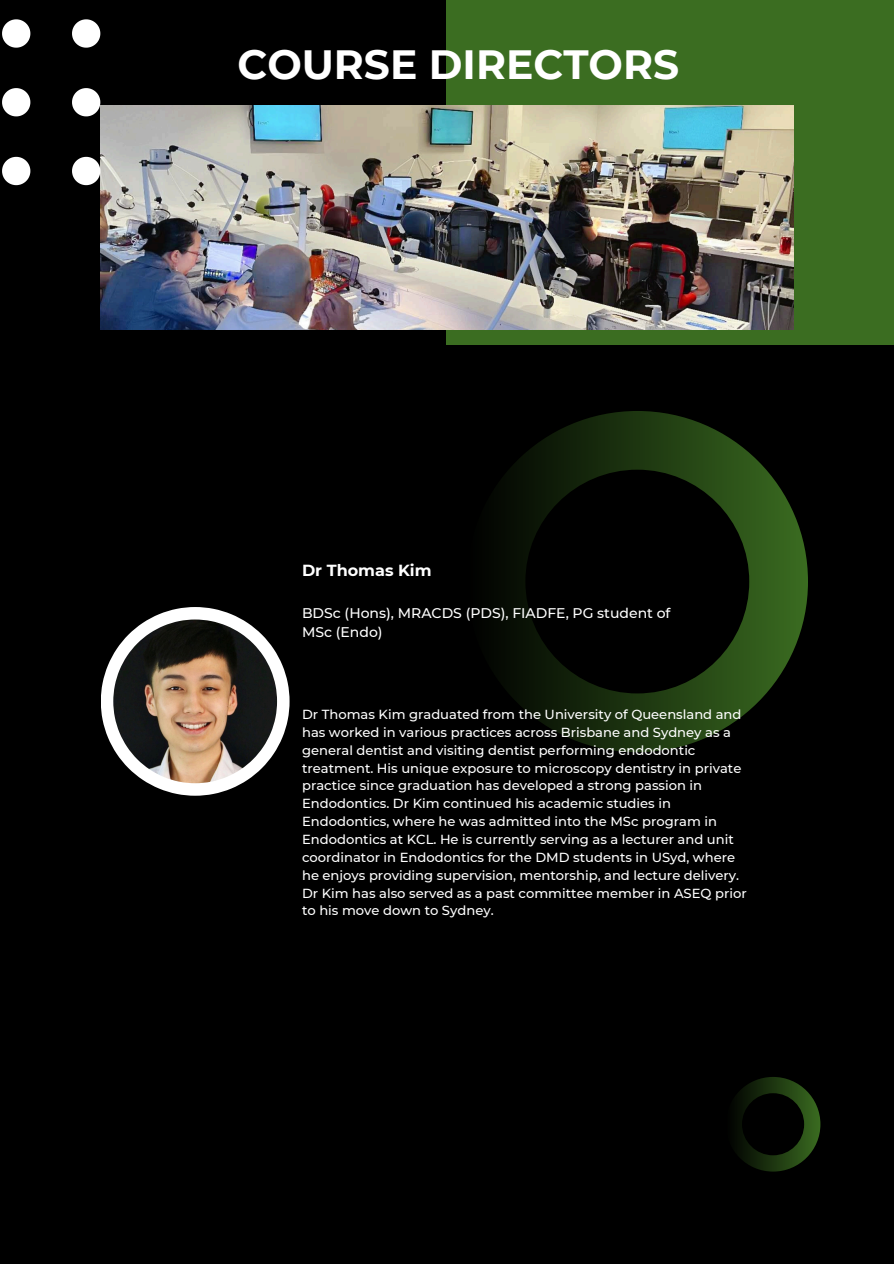
<style>
.page{position:relative;width:894px;height:1264px;background:#fff}
.page>*{position:absolute;margin:0;border:0;box-sizing:border-box;transform-origin:0 0}
.t1{font:700 40.8px "Montserrat";color:#fff}
.t2{font:700 16.05px "Montserrat";color:#fff}
.t3{font:500 13.95px/18.9px "Montserrat";color:#fff}
.t4{font:500 13.05px/17.9px "Montserrat";color:#fff}
</style>
<div class="page">
<div style="left:0;top:0;width:893px;height:1263px;background:#000"></div>
<div style="left:446px;top:0;width:447px;height:345px;background:#3b6d21"></div>
<img style="left:101px;top:106px;width:692px;height:223px">
<svg style="left:501px;top:411px;width:306px;height:341px"></svg>
<svg style="left:735px;top:1077px;width:85px;height:94px"></svg>
<svg style="left:2px;top:19px;width:28px;height:29px"></svg>
<svg style="left:72px;top:19px;width:28px;height:29px"></svg>
<svg style="left:2px;top:88px;width:28px;height:28px"></svg>
<svg style="left:72px;top:88px;width:28px;height:28px"></svg>
<svg style="left:2px;top:157px;width:28px;height:28px"></svg>
<svg style="left:72px;top:157px;width:28px;height:28px"></svg>
<svg style="left:101px;top:607px;width:188px;height:188px"></svg>
<img style="left:113px;top:619px;width:164px;height:164px">
<p class="t1" style="left:237px;top:39px;width:443px">COURSE DIRECTORS</p>
<p class="t2" style="left:302px;top:560px;width:131px">Dr Thomas Kim</p>
<p class="t3" style="left:302px;top:604px;width:370px">BDSc (Hons), MRACDS (PDS), FIADFE, PG student of<br>MSc (Endo)</p>
<h2 class="t4" style="left:302px;top:705px;width:446px">Dr Thomas Kim graduated from the University of Queensland and has worked in various practices across Brisbane and Sydney as a general dentist and visiting dentist performing endodontic treatment. His unique exposure to microscopy dentistry in private practice since graduation has developed a strong passion in Endodontics. Dr Kim continued his academic studies in Endodontics, where he was admitted into the MSc program in Endodontics at KCL. He is currently serving as a lecturer and unit coordinator in Endodontics for the DMD students in USyd, where he enjoys providing supervision, mentorship, and lecture delivery.<br>Dr Kim has also served as a past committee member in ASEQ prior to his move down to Sydney.</h2>
</div>
